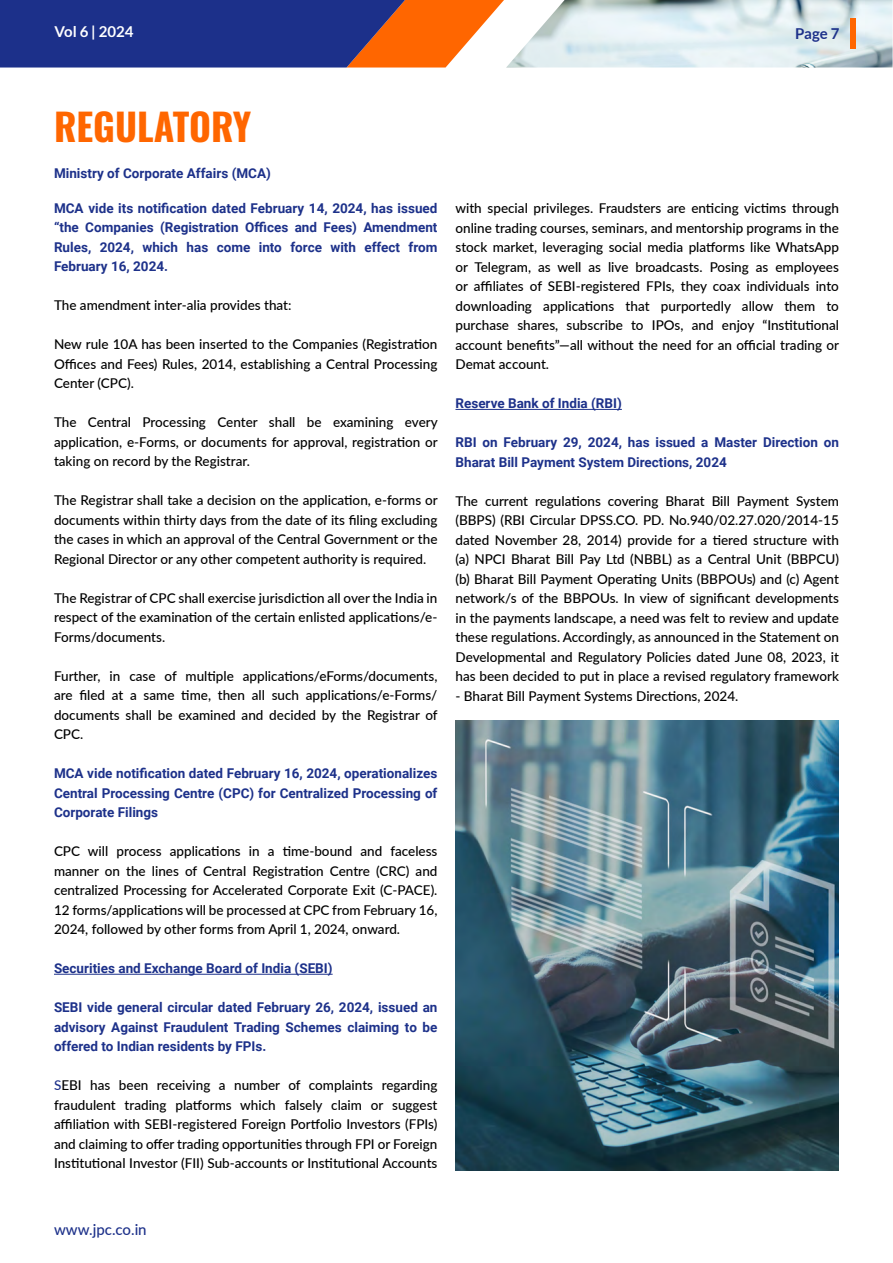
<style>
.page{position:relative;width:893px;height:1263px;background:#fff}
.page>*{position:absolute;margin:0;border:0;box-sizing:border-box;transform-origin:0 0}
.t1{font:700 37.5px "Oswald";color:#f60}
.t2{font:500 15px "Lato";color:#1d318a}
.t3{font:700 15px "Lato";color:#fff}
.t4{font:700 15px "Lato";color:#1d318a}
.t5{font:500 13.5px/19.5px "Lato";color:#000;text-align:justify}
.t6{font:700 13.5px/19.5px "Roboto";color:#1d318a;text-align:justify}
.s1{color:#1d318a}
</style>
<div class="page">
<hr style="left:54px;top:974px;width:279px;height:1px;background:#1d318a">
<hr style="left:455px;top:409px;width:167px;height:1px;background:#1d318a">
<img style="left:455px;top:720px;width:384px;height:450px">
<svg style="left:0;top:0;width:504px;height:68px;background:#554675"></svg>
<img style="left:507px;top:0;width:385px;height:67px">
<div style="left:851px;top:19px;width:5px;height:30px;background:#f60"></div>
<p class="t3" style="left:54px;top:23px;width:80px">Vol 6 | 2024</p>
<p class="t4" style="left:795px;top:25px;width:46px">Page 7</p>
<h1 class="t1" style="left:54px;top:107px;width:199px">REGULATORY</h1>
<p class="t6" style="left:54px;top:163px;width:218px">Ministry of Corporate Affairs (MCA)</p>
<p class="t6" style="left:54px;top:198px;width:385px">MCA vide its notification dated February 14, 2024, has issued “the Companies (Registration Offices and Fees) Amendment Rules, 2024, which has come into force with effect from February 16, 2024.</p>
<p class="t5" style="left:54px;top:295px;width:239px">The amendment inter-alia provides that:</p>
<p class="t5" style="left:54px;top:334px;width:385px">New rule 10A has been inserted to the Companies (Registration Offices and Fees) Rules, 2014, establishing a Central Processing Center (CPC).</p>
<p class="t5" style="left:54px;top:412px;width:385px">The Central Processing Center shall be examining every application, e-Forms, or documents for approval, registration or taking on record by the Registrar.</p>
<p class="t5" style="left:54px;top:490px;width:385px">The Registrar shall take a decision on the application, e-forms or documents within thirty days from the date of its filing excluding the cases in which an approval of the Central Government or the Regional Director or any other competent authority is required.</p>
<p class="t5" style="left:54px;top:587px;width:385px">The Registrar of CPC shall exercise jurisdiction all over the India in respect of the examination of the certain enlisted applications/e-Forms/documents.</p>
<p class="t5" style="left:54px;top:665px;width:385px">Further, in case of multiple applications/eForms/documents, are filed at a same time, then all such applications/e-Forms/ documents shall be examined and decided by the Registrar of CPC.</p>
<p class="t6" style="left:54px;top:763px;width:385px">MCA vide notification dated February 16, 2024, operationalizes Central Processing Centre (CPC) for Centralized Processing of Corporate Filings</p>
<p class="t5" style="left:54px;top:841px;width:385px">CPC will process applications in a time-bound and faceless manner on the lines of Central Registration Centre (CRC) and centralized Processing for Accelerated Corporate Exit (C-PACE).<br>12 forms/applications will be processed at CPC from February 16, 2024, followed by other forms from April 1, 2024, onward.</p>
<p class="t6" style="left:54px;top:958px;width:280px">Securities and Exchange Board of India (SEBI)</p>
<p class="t6" style="left:54px;top:997px;width:385px">SEBI vide general circular dated February 26, 2024, issued an advisory Against Fraudulent Trading Schemes claiming to be offered to Indian residents by FPIs.</p>
<p class="t5" style="left:54px;top:1075px;width:385px"><span class="s1">S</span>EBI has been receiving a number of complaints regarding fraudulent trading platforms which falsely claim or suggest affiliation with SEBI-registered Foreign Portfolio Investors (FPIs) and claiming to offer trading opportunities through FPI or Foreign Institutional Investor (FII) Sub-accounts or Institutional Accounts</p>
<p class="t5" style="left:455px;top:198px;width:385px">with special privileges. Fraudsters are enticing victims through online trading courses, seminars, and mentorship programs in the stock market, leveraging social media platforms like WhatsApp or Telegram, as well as live broadcasts. Posing as employees or affiliates of SEBI-registered FPIs, they coax individuals into downloading applications that purportedly allow them to purchase shares, subscribe to IPOs, and enjoy “Institutional account benefits”—all without the need for an official trading or Demat account.</p>
<p class="t6" style="left:455px;top:393px;width:168px">Reserve Bank of India (RBI)</p>
<p class="t6" style="left:455px;top:432px;width:385px">RBI on February 29, 2024, has issued a Master Direction on<br>Bharat Bill Payment System Directions, 2024</p>
<p class="t5" style="left:455px;top:491px;width:385px">The current regulations covering Bharat Bill Payment System (BBPS) (RBI Circular DPSS.CO. PD. No.940/02.27.020/2014-15 dated November 28, 2014) provide for a tiered structure with (a) NPCI Bharat Bill Pay Ltd (NBBL) as a Central Unit (BBPCU) (b) Bharat Bill Payment Operating Units (BBPOUs) and (c) Agent network/s of the BBPOUs. In view of significant developments in the payments landscape, a need was felt to review and update these regulations. Accordingly, as announced in the Statement on Developmental and Regulatory Policies dated June 08, 2023, it has been decided to put in place a revised regulatory framework</p>
<p class="t5" style="left:455px;top:686px;width:284px">- Bharat Bill Payment Systems Directions, 2024.</p>
<p class="t2" style="left:54px;top:1218px;width:94px">www.jpc.co.in</p>
</div>
